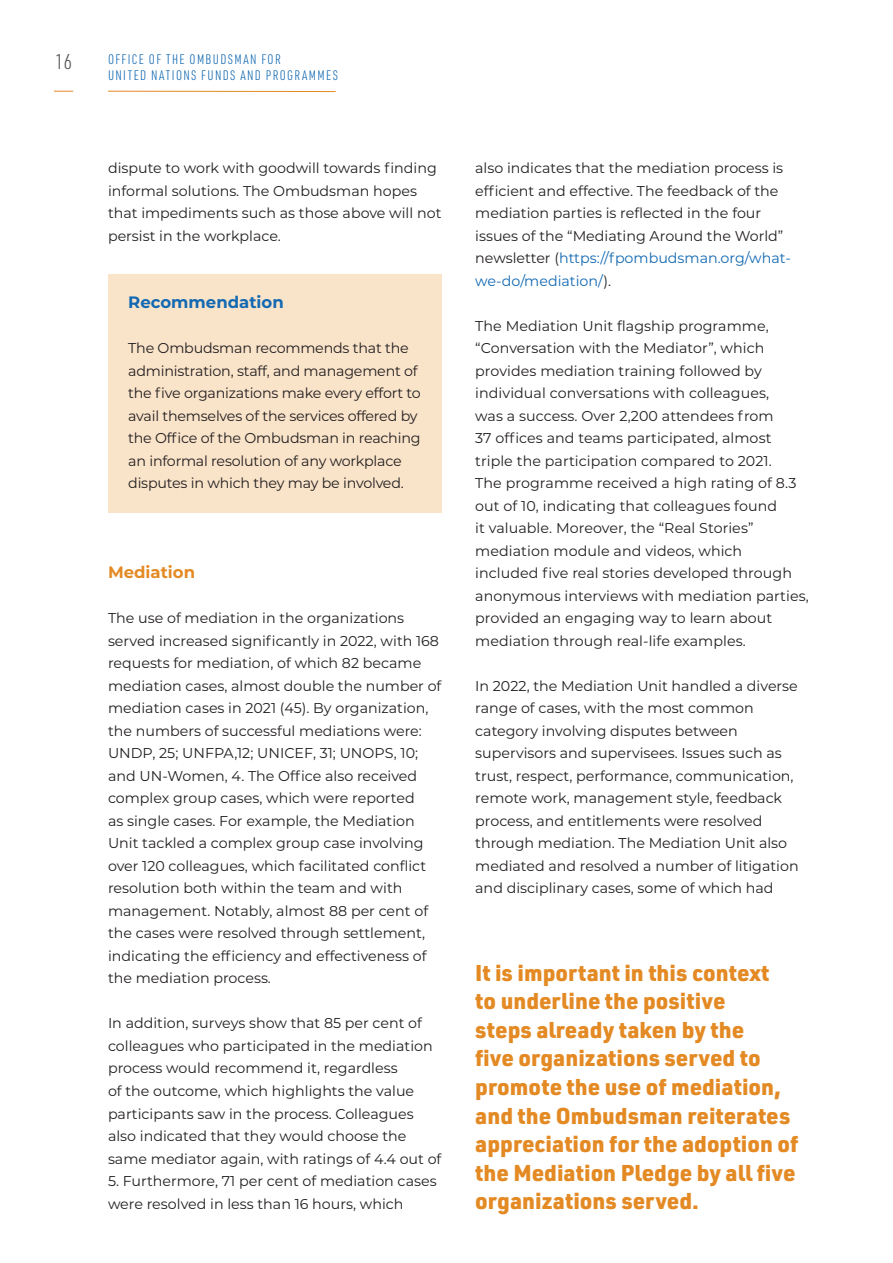
<style>
.page{position:relative;width:893px;height:1263px;background:#fff}
.page>*{position:absolute;margin:0;border:0;box-sizing:border-box;transform-origin:0 0}
.t1{font:900 22.5px/28.5px "URWDIN";color:#e48a24}
.t2{font:300 21px "URWDIN Cond";color:#57585a}
.t3{font:700 16.5px "Montserrat";color:#1369b2}
.t4{font:700 16.5px "Montserrat";color:#e48a24}
.t5{font:14.25px/22.5px "Montserrat";color:#231f20}
.t6{font:300 13.5px/16.2px "URWDIN Cond";letter-spacing:.1em;color:#1369b2}
.s1{color:#1369b2}
</style>
<div class="page">
<hr style="left:108px;top:91px;width:228px;height:1px;background:#e48a24">
<svg style="left:54px;top:91px;width:19px;height:1px"></svg>
<div style="left:108px;top:274px;width:333px;height:239px;background:#f9e3c9"></div>
<h2 class="t2" style="left:55px;top:48px;width:19px">16</h2>
<p class="t6" style="left:108px;top:50px;width:231px">OFFICE OF THE OMBUDSMAN FOR<br>UNITED NATIONS FUNDS AND PROGRAMMES</p>
<p class="t5" style="left:108px;top:157px;width:335px">dispute to work with goodwill towards finding informal solutions. The Ombudsman hopes that impediments such as those above will not persist in the workplace.</p>
<p class="t3" style="left:128px;top:291px;width:157px">Recommendation</p>
<p class="t5" style="left:128px;top:337px;width:294px">The Ombudsman recommends that the administration, staff, and management of the five organizations make every effort to avail themselves of the services offered by the Office of the Ombudsman in reaching an informal resolution of any workplace disputes in which they may be involved.</p>
<p class="t4" style="left:108px;top:561px;width:89px">Mediation</p>
<p class="t5" style="left:108px;top:607px;width:335px">The use of mediation in the organizations served increased significantly in 2022, with 168 requests for mediation, of which 82 became mediation cases, almost double the number of mediation cases in 2021 (45). By organization, the numbers of successful mediations were:<br>UNDP, 25; UNFPA,12; UNICEF, 31; UNOPS, 10; and UN-Women, 4. The Office also received complex group cases, which were reported<br>as single cases. For example, the Mediation Unit tackled a complex group case involving over 120 colleagues, which facilitated conflict resolution both within the team and with management. Notably, almost 88 per cent of the cases were resolved through settlement, indicating the efficiency and effectiveness of the mediation process.</p>
<p class="t5" style="left:108px;top:1012px;width:335px">In addition, surveys show that 85 per cent of colleagues who participated in the mediation process would recommend it, regardless<br>of the outcome, which highlights the value participants saw in the process. Colleagues also indicated that they would choose the same mediator again, with ratings of 4.4 out of</p>
<p class="t5" style="left:108px;top:1169px;width:330px">5. Furthermore, 71 per cent of mediation cases were resolved in less than 16 hours, which</p>
<p class="t5" style="left:475px;top:157px;width:317px">also indicates that the mediation process is efficient and effective. The feedback of the mediation parties is reflected in the four issues of the “Mediating Around the World” newsletter (<span class="s1">https://fpombudsman.org/what&shy;we-do/mediation/</span>).</p>
<p class="t5" style="left:475px;top:314px;width:335px">The Mediation Unit flagship programme, “Conversation with the Mediator”, which provides mediation training followed by individual conversations with colleagues,<br>was a success. Over 2,200 attendees from<br>37 offices and teams participated, almost triple the participation compared to 2021.<br>The programme received a high rating of 8.3 out of 10, indicating that colleagues found<br>it valuable. Moreover, the “Real Stories” mediation module and videos, which included five real stories developed through anonymous interviews with mediation parties, provided an engaging way to learn about mediation through real-life examples.</p>
<p class="t5" style="left:475px;top:674px;width:325px">In 2022, the Mediation Unit handled a diverse range of cases, with the most common category involving disputes between supervisors and supervisees. Issues such as trust, respect, performance, communication, remote work, management style, feedback process, and entitlements were resolved through mediation. The Mediation Unit also mediated and resolved a number of litigation and disciplinary cases, some of which had</p>
<p class="t1" style="left:475px;top:958px;width:324px">It is important in this context<br>to underline the positive<br>steps already taken by the<br>five organizations served to promote the use of mediation, and the Ombudsman reiterates appreciation for the adoption of the Mediation Pledge by all five organizations served.</p>
</div>
